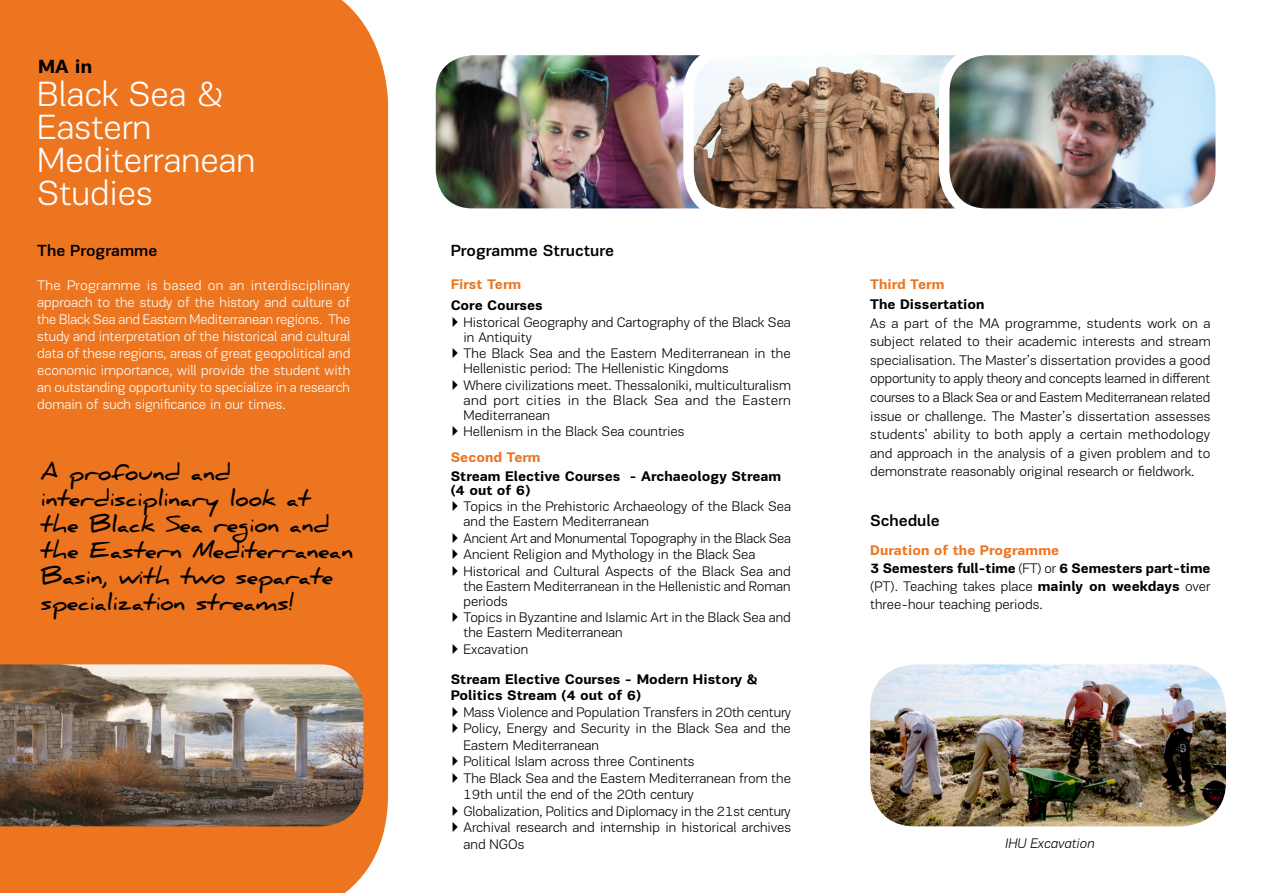
<style>
.page{position:relative;width:1263px;height:893px;background:#fff}
.page>*{position:absolute;margin:0;border:0;box-sizing:border-box;transform-origin:0 0}
.t1{font:300 36px/33px "PF Encore Sans Pro";color:#fff}
.t2{font:700 21.6px/26px "Daniel";color:#000}
.t3{font:700 19.5px "PF Encore Sans Pro";color:#000}
.t4{font:500 16.5px "PF Encore Sans Pro";color:#000}
.t5{font:300 14.25px/18.6px "PF Encore Sans Pro";color:#000}
.t6{font:300 14.25px/17.1px "PF Encore Sans Pro";color:#fff;text-align:justify}
.t7{font:700 14.25px/13.5px "PF Encore Sans Pro";color:#000}
.t8{font:300 14.25px/15px "PF Encore Sans Pro";letter-spacing:.02em;color:#000}
.t9{font:700 14.25px "PF Encore Sans Pro";color:#ed751f}
.t10{font:italic 300 14.25px "PF Encore Sans Pro";color:#000}
.s1{font-weight:700}
.s2{font-weight:400}
.s3{font-weight:700;color:#ed751f}
.s4{font-weight:300}
</style>
<div class="page">
<div style="left:0;top:0;width:388px;height:893px;background:#ed751f"></div>
<img style="left:436px;top:56px;width:252px;height:152px">
<div style="left:425px;top:45px;width:466px;height:174px;border:10px solid #fff;border-radius:43px"></div>
<img style="left:688px;top:50px;width:256px;height:164px">
<div style="left:683px;top:45px;width:434px;height:174px;border:10px solid #fff;border-radius:43px"></div>
<img style="left:944px;top:51px;width:271px;height:163px">
<div style="left:939px;top:45px;width:287px;height:174px;border:10px solid #fff;border-radius:43px"></div>
<img style="left:0;top:664px;width:363px;height:162px">
<img style="left:870px;top:664px;width:356px;height:162px">
<h3 class="t3" style="left:38px;top:54px;width:56px">MA in</h3>
<h1 class="t1" style="left:37px;top:78px;width:220px">Black Sea &amp;<br>Eastern<br>Mediterranean<br>Studies</h1>
<p class="t4" style="left:37px;top:240px;width:122px">The Programme</p>
<p class="t6" style="left:37px;top:276px;width:315px">The Programme is based on an interdisciplinary approach to the study of the history and culture of the Black Sea and Eastern Mediterranean regions. The study and interpretation of the historical and cultural data of these regions, areas of great geopolitical and economic importance, will provide the student with an outstanding opportunity to specialize in a research domain of such significance in our times.</p>
<h2 class="t2" style="left:41px;top:460px;width:314px">A profound and interdisciplinary look at the Black Sea region and the Eastern Mediterranean<br>Basin, with two separate specialization streams!</h2>
<p class="t4" style="left:451px;top:240px;width:165px">Programme Structure</p>
<p class="t9" style="left:451px;top:275px;width:72px">First Term</p>
<p class="t5" style="left:451px;top:297px;width:342px;line-height:16.5px"><span class="s1">Core Courses<br></span><span class="s2">▶</span> Historical Geography and Cartography of the Black Sea</p>
<p class="t5" style="left:451px;top:329px;width:341px;line-height:16.5px;text-indent:13px">in Antiquity<br><span class="s2">▶</span> The Black Sea and the Eastern Mediterranean in the</p>
<p class="t5" style="left:451px;top:360px;width:342px;line-height:16.5px;text-indent:13px">Hellenistic period: The Hellenistic Kingdoms<br><span class="s2">▶</span> Where civilizations meet. Thessaloniki, multiculturalism</p>
<p class="t8" style="left:463px;top:392px;width:329px">and port cities in the Black Sea and the Eastern<br>Mediterranean</p>
<p class="t5" style="left:451px;top:419px;width:235px;line-height:25.5px"><span class="s2">▶</span> Hellenism in the Black Sea countries<br><span class="s3">Second Term</span></p>
<p class="t7" style="left:451px;top:470px;width:332px">Stream Elective Courses - Archaeology Stream (4 out of 6)</p>
<p class="t5" style="left:463px;top:499px;width:329px;line-height:15px;text-indent:-13px"><span class="s2">▶</span> Topics in the Prehistoric Archaeology of the Black Sea and the Eastern Mediterranean</p>
<p class="t5" style="left:451px;top:530px;width:342px;line-height:16.5px"><span class="s2">▶</span> Ancient Art and Monumental Topography in the Black Sea <span class="s2">▶</span> Ancient Religion and Mythology in the Black Sea<br><span class="s2">▶</span> Historical and Cultural Aspects of the Black Sea and</p>
<p class="t5" style="left:463px;top:578px;width:329px;line-height:15px">the Eastern Mediterranean in the Hellenistic and Roman periods</p>
<p class="t5" style="left:463px;top:610px;width:329px;line-height:15px;text-indent:-13px"><span class="s2">▶</span> Topics in Byzantine and Islamic Art in the Black Sea and the Eastern Mediterranean</p>
<p class="t7" style="left:451px;top:634px;width:309px;line-height:30px"><span class="s2">▶</span> <span class="s4">Excavation<br></span>Stream Elective Courses - Modern History &amp;</p>
<p class="t7" style="left:451px;top:689px;width:192px">Politics Stream (4 out of 6)</p>
<p class="t5" style="left:451px;top:703px;width:342px"><span class="s2">▶</span> Mass Violence and Population Transfers in 20th century</p>
<p class="t5" style="left:451px;top:719px;width:342px"><span class="s2">▶</span> Policy, Energy and Security in the Black Sea and the</p>
<p class="t5" style="left:463px;top:736px;width:137px">Eastern Mediterranean</p>
<p class="t5" style="left:451px;top:752px;width:245px"><span class="s2">▶</span> Political Islam across three Continents</p>
<p class="t5" style="left:451px;top:769px;width:342px"><span class="s2">▶</span> The Black Sea and the Eastern Mediterranean from the</p>
<p class="t5" style="left:463px;top:785px;width:232px">19th until the end of the 20th century</p>
<p class="t5" style="left:451px;top:802px;width:341px"><span class="s2">▶</span> Globalization, Politics and Diplomacy in the 21st century</p>
<p class="t5" style="left:451px;top:818px;width:342px"><span class="s2">▶</span> Archival research and internship in historical archives</p>
<p class="t5" style="left:463px;top:835px;width:62px">and NGOs</p>
<p class="t9" style="left:870px;top:276px;width:76px">Third Term</p>
<p class="t7" style="left:870px;top:297px;width:116px">The Dissertation</p>
<p class="t5" style="left:870px;top:313px;width:342px;text-align:justify">As a part of the MA programme, students work on a subject related to their academic interests and stream specialisation. The Master’s dissertation provides a good opportunity to apply theory and concepts learned in different courses to a Black Sea or and Eastern Mediterranean related issue or challenge. The Master’s dissertation assesses students’ ability to both apply a certain methodology and approach in the analysis of a given problem and to demonstrate reasonably original research or fieldwork.</p>
<p class="t4" style="left:870px;top:510px;width:71px">Schedule</p>
<p class="t5" style="left:870px;top:541px;width:342px;line-height:18.1px"><span class="s3">Duration of the Programme<br></span><span class="s1">3 Semesters full-time</span> (FT) or <span class="s1">6 Semesters part-time </span>(PT). Teaching takes place <span class="s1">mainly on weekdays</span> over three-hour teaching periods.</p>
<p class="t10" style="left:1005px;top:835px;width:91px">IHU Excavation</p>
</div>
